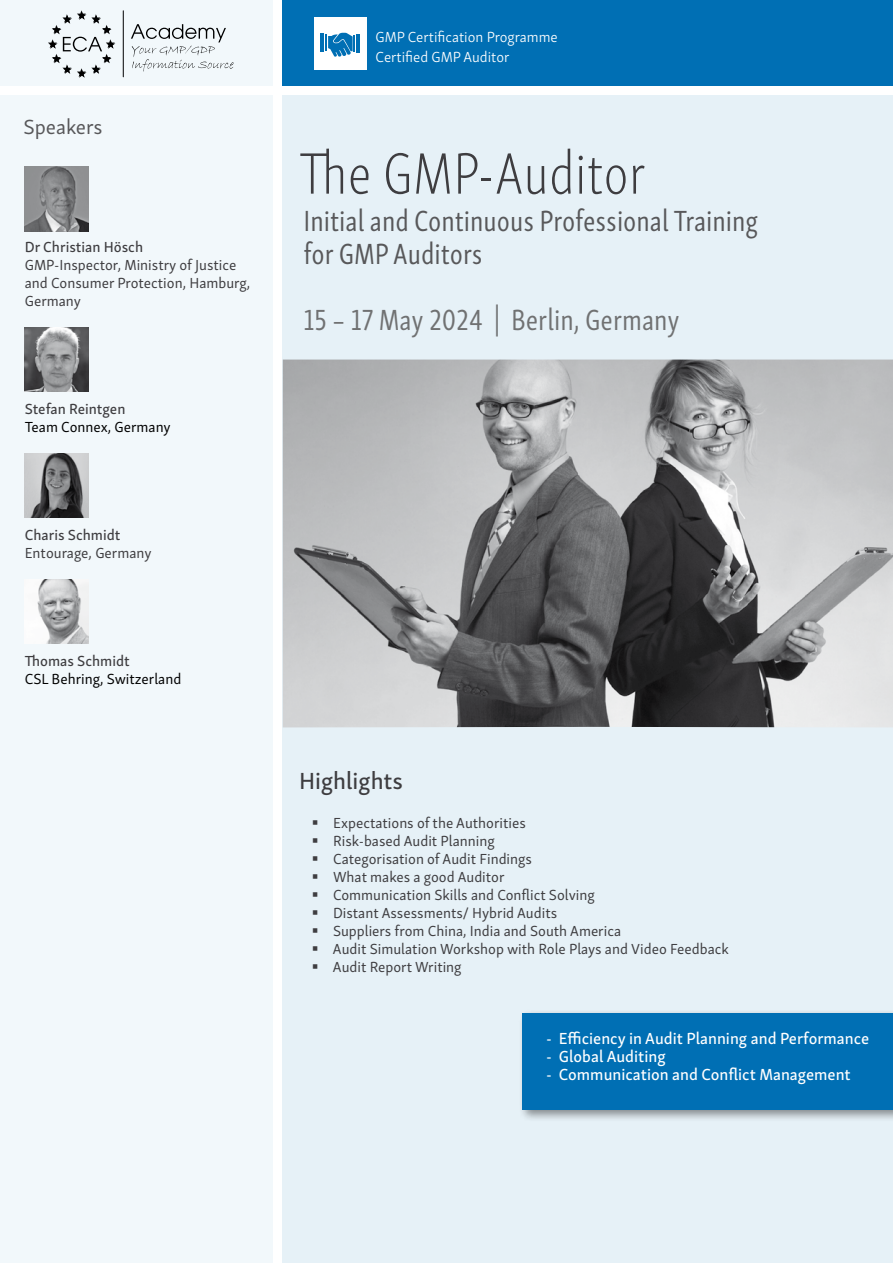
<style>
.page{position:relative;width:893px;height:1263px;background:#fff}
.page>*{position:absolute;margin:0;border:0;box-sizing:border-box;transform-origin:0 0}
.t1{font:60px "Skolar Sans Latn Cp El";color:#3e3d40}
.t2{font:30px/33px "Skolar Sans Latn Cp";color:#58585a}
.t3{font:30px "Skolar Sans Latn Cp";color:#707172}
.t4{font:24px "Skolar Sans Latn Me";color:#3e3d40}
.t5{font:21px "Skolar Sans Latn";color:#58585a}
.t6{font:16.5px "Skolar Sans Latn Me";color:#fff}
.t7{font:15px/18px "Skolar Sans Latn";color:#3e3d40}
.t8{font:15px "Skolar Sans Latn Me";color:#3e3d40}
.t9{font:300 15px/19.5px "Skolar Sans Latn";color:#fff}
.t10{font:15px "Skolar Sans Latn";color:#000}
</style>
<div class="page">
<div style="left:283px;top:96px;width:610px;height:1167px;background:#e6f1f7"></div>
<div style="left:283px;top:0;width:610px;height:85px;background:#006fb4"></div>
<img style="left:283px;top:360px;width:610px;height:367px">
<div style="left:0;top:96px;width:272px;height:1167px;background:#f2f8fb"></div>
<img style="left:25px;top:167px;width:63px;height:64px">
<img style="left:25px;top:327px;width:63px;height:65px">
<img style="left:25px;top:453px;width:63px;height:65px">
<img style="left:25px;top:579px;width:63px;height:65px">
<div style="left:0;top:0;width:272px;height:85px;background:#f2f8fb"></div>
<hr style="left:123px;top:11px;width:1px;height:66px;background:#000">
<svg style="left:131px;top:24px;width:103px;height:48px"></svg>
<svg style="left:48px;top:10px;width:67px;height:68px"></svg>
<div style="left:518px;top:1009px;width:375px;height:113px;background:#000;opacity:.43"></div>
<div style="left:523px;top:1013px;width:370px;height:97px;background:#006fb4"></div>
<div style="left:314px;top:17px;width:53px;height:53px;background:#fefefe"></div>
<hr style="left:356px;top:35px;width:4px;height:18px;background:#006fb4">
<svg style="left:325px;top:33px;width:30px;height:24px"></svg>
<hr style="left:321px;top:34px;width:3px;height:18px;background:#006fb4">
<h3 class="t5" style="left:23px;top:111px;width:81px">Speakers</h3>
<p class="t8" style="left:25px;top:235px;width:120px">Dr Christian Hösch</p>
<p class="t7" style="left:25px;top:255px;width:227px">GMP-Inspector, Ministry of Justice and Consumer Protection, Hamburg,<br>Germany</p>
<p class="t8" style="left:25px;top:397px;width:102px">Stefan Reintgen</p>
<p class="t10" style="left:25px;top:416px;width:147px">Team Connex, Germany</p>
<p class="t8" style="left:25px;top:523px;width:97px">Charis Schmidt</p>
<p class="t7" style="left:25px;top:543px;width:128px">Entourage, Germany</p>
<p class="t8" style="left:25px;top:649px;width:106px">Thomas Schmidt</p>
<p class="t10" style="left:25px;top:668px;width:158px">CSL Behring, Switzerland</p>
<p class="t9" style="left:376px;top:26px;width:184px">GMP Certification Programme<br>Certified GMP Auditor</p>
<h1 class="t1" style="left:299px;top:131px;width:348px">The GMP-Auditor</h1>
<h2 class="t2" style="left:303px;top:202px;width:456px">Initial and Continuous Professional Training for GMP Auditors</h2>
<h2 class="t3" style="left:303px;top:298px;width:378px">15 – 17 May 2024 | Berlin, Germany</h2>
<h3 class="t4" style="left:299px;top:762px;width:106px">Highlights</h3>
<p class="t7" style="left:333px;top:813px;width:397px">Expectations of the Authorities<br>Risk-based Audit Planning<br>Categorisation of Audit Findings<br>What makes a good Auditor<br>Communication Skills and Conflict Solving<br>Distant Assessments/ Hybrid Audits<br>Suppliers from China, India and South America<br>Audit Simulation Workshop with Role Plays and Video Feedback Audit Report Writing</p>
<p class="t6" style="left:546px;top:1026px;width:325px">- Efficiency in Audit Planning and Performance</p>
<p class="t6" style="left:546px;top:1044px;width:121px">- Global Auditing</p>
<p class="t6" style="left:546px;top:1062px;width:306px">- Communication and Conflict Management</p>
</div>
